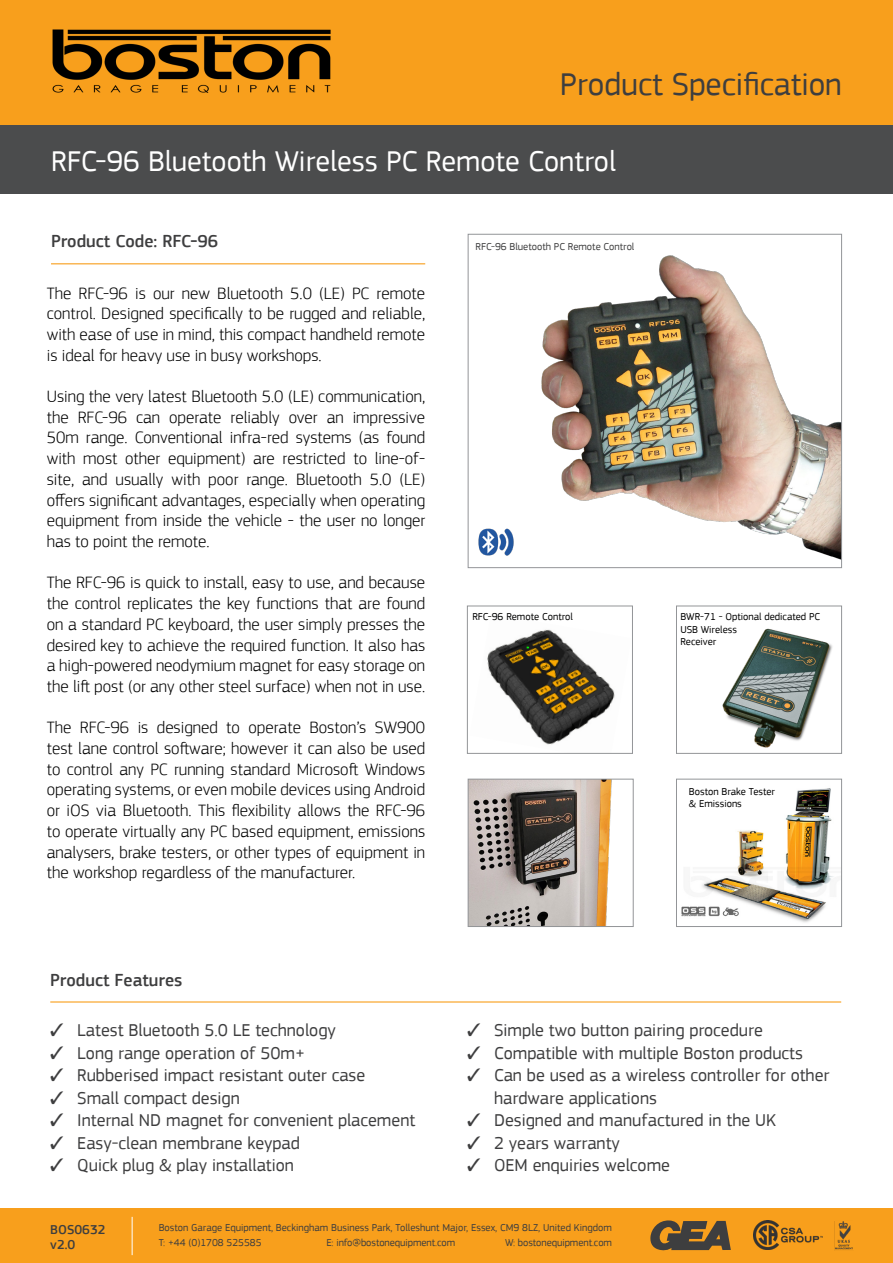
<style>
.page{position:relative;width:893px;height:1263px;background:#fff}
.page>*{position:absolute;margin:0;border:0;box-sizing:border-box;transform-origin:0 0}
.t1{font:33px "PF Square Sans Pro";color:#3e3e3f}
.t2{font:30px "PF Square Sans Pro";color:#fff}
.t3{font:18px/22.5px "PF Square Sans Pro";color:#3e3e3f}
.t4{font:500 18px "PF Square Sans Pro";color:#3e3e3f}
.t5{font:300 17.25px/20.7px "PF Square Sans Pro";color:#000001;text-align:justify}
.t6{font:500 13.5px "PF Square Sans Pro";color:#3e3e3f}
.t7{font:10.5px "PF Square Sans Pro";color:#3e3e3f}
.t8{font:10.5px/12.6px "PF Square Sans Pro";color:#000001}
</style>
<div class="page">
<img style="left:487px;top:629px;width:128px;height:116px">
<div style="left:467px;top:606px;width:166px;height:148px;border:1px solid #939598"></div>
<div style="left:0;top:0;width:893px;height:125px;background:#f89f1c"></div>
<div style="left:0;top:1209px;width:893px;height:54px;background:#f89f1c"></div>
<img style="left:541px;top:255px;width:299px;height:305px">
<div style="left:468px;top:234px;width:374px;height:334px;border:1px solid #939598"></div>
<div style="left:0;top:125px;width:893px;height:69px;background:#4b4c4d"></div>
<hr style="left:51px;top:263px;width:374px;height:1px;background:#f89f1c">
<hr style="left:50px;top:1001px;width:791px;height:1px;background:#f89f1c">
<img style="left:681px;top:788px;width:152px;height:135px">
<div style="left:676px;top:779px;width:166px;height:148px;border:1px solid #939598"></div>
<img style="left:470px;top:781px;width:142px;height:144px">
<div style="left:468px;top:779px;width:166px;height:148px;border:1px solid #939598"></div>
<hr style="left:132px;top:1217px;width:1px;height:38px;background:#fff">
<img style="left:722px;top:628px;width:110px;height:120px">
<div style="left:676px;top:606px;width:166px;height:148px;border:1px solid #939598"></div>
<img style="left:52px;top:29px;width:279px;height:64px">
<img style="left:478px;top:528px;width:36px;height:28px">
<img style="left:836px;top:1222px;width:16px;height:26px">
<div style="left:834px;top:1220px;width:20px;height:30px;border:1px solid #f89f1c"></div>
<svg style="left:650px;top:1220px;width:81px;height:31px"></svg>
<img style="left:753px;top:1221px;width:69px;height:29px">
<p class="t1" style="left:560px;top:65px;width:283px">Product Specification</p>
<p class="t2" style="left:51px;top:144px;width:567px">RFC-96 Bluetooth Wireless PC Remote Control</p>
<p class="t4" style="left:51px;top:231px;width:169px">Product Code: RFC-96</p>
<p class="t5" style="left:47px;top:282px;width:380px">The RFC-96 is our new Bluetooth 5.0 (LE) PC remote control. Designed specifically to be rugged and reliable, with ease of use in mind, this compact handheld remote is ideal for heavy use in busy workshops.</p>
<p class="t5" style="left:47px;top:386px;width:380px">Using the very latest Bluetooth 5.0 (LE) communication, the RFC-96 can operate reliably over an impressive 50m range. Conventional infra-red systems (as found with most other equipment) are restricted to line-of&shy;site, and usually with poor range. Bluetooth 5.0 (LE) offers significant advantages, especially when operating equipment from inside the vehicle - the user no longer has to point the remote.</p>
<p class="t5" style="left:47px;top:572px;width:380px">The RFC-96 is quick to install, easy to use, and because the control replicates the key functions that are found on a standard PC keyboard, the user simply presses the desired key to achieve the required function. It also has a high-powered neodymium magnet for easy storage on the lift post (or any other steel surface) when not in use.</p>
<p class="t5" style="left:47px;top:717px;width:380px">The RFC-96 is designed to operate Boston’s SW900 test lane control software; however it can also be used to control any PC running standard Microsoft Windows operating systems, or even mobile devices using Android or iOS via Bluetooth. This flexibility allows the RFC-96 to operate virtually any PC based equipment, emissions analysers, brake testers, or other types of equipment in the workshop regardless of the manufacturer.</p>
<p class="t4" style="left:50px;top:969px;width:134px">Product Features</p>
<p class="t3" style="left:50px;top:1019px;width:287px">✓ Latest Bluetooth 5.0 LE technology</p>
<p class="t3" style="left:50px;top:1042px;width:256px">✓ Long range operation of 50m+</p>
<p class="t3" style="left:50px;top:1064px;width:317px">✓ Rubberised impact resistant outer case</p>
<p class="t3" style="left:50px;top:1087px;width:191px">✓ Small compact design</p>
<p class="t3" style="left:50px;top:1109px;width:366px">✓ Internal ND magnet for convenient placement</p>
<p class="t3" style="left:50px;top:1132px;width:251px">✓ Easy-clean membrane keypad</p>
<p class="t3" style="left:50px;top:1154px;width:245px">✓ Quick plug &amp; play installation</p>
<p class="t7" style="left:476px;top:240px;width:160px">RFC-96 Bluetooth PC Remote Control</p>
<p class="t8" style="left:472px;top:610px;width:102px">RFC-96 Remote Control</p>
<p class="t8" style="left:680px;top:610px;width:141px">BWR-71 - Optional dedicated PC<br>USB Wireless</p>
<p class="t8" style="left:680px;top:636px;width:38px">Receiver</p>
<p class="t8" style="left:689px;top:785px;width:88px">Boston Brake Tester</p>
<p class="t8" style="left:689px;top:797px;width:54px">&amp; Emissions</p>
<p class="t3" style="left:467px;top:1019px;width:297px">✓ Simple two button pairing procedure</p>
<p class="t3" style="left:467px;top:1042px;width:337px">✓ Compatible with multiple Boston products</p>
<p class="t3" style="left:494px;top:1064px;width:337px;text-indent:-27px">✓ Can be used as a wireless controller for other hardware applications</p>
<p class="t3" style="left:467px;top:1109px;width:311px">✓ Designed and manufactured in the UK</p>
<p class="t3" style="left:467px;top:1132px;width:154px">✓ 2 years warranty</p>
<p class="t3" style="left:467px;top:1154px;width:205px">✓ OEM enquiries welcome</p>
<p class="t6" style="left:50px;top:1221px;width:57px">BOS0632</p>
<p class="t6" style="left:50px;top:1236px;width:27px">v2.0</p>
<p class="t7" style="left:159px;top:1222px;width:455px">Boston Garage Equipment, Beckingham Business Park, Tolleshunt Major, Essex, CM9 8LZ, United Kingdom</p>
<p class="t7" style="left:159px;top:1237px;width:104px">T: +44 (0)1708 525585</p>
<p class="t7" style="left:326px;top:1237px;width:130px">E: info@bostonequipment.com</p>
<p class="t7" style="left:505px;top:1237px;width:109px">W: bostonequipment.com</p>
</div>
